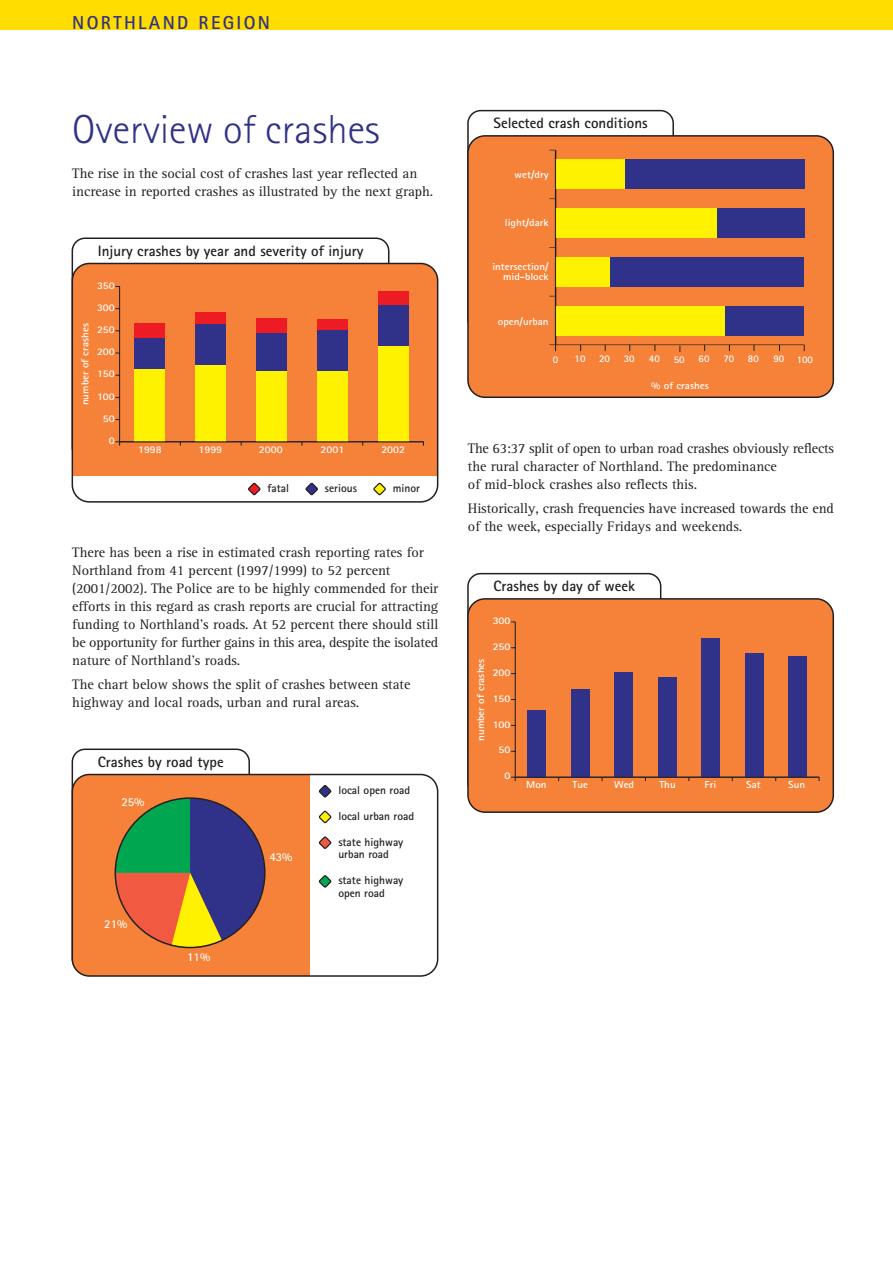
<style>
.page{position:relative;width:893px;height:1263px;background:#fff}
.page>*{position:absolute;margin:0;border:0;box-sizing:border-box;transform-origin:0 0}
.t1{font:40.5px "Rotis Sans Serif Light NZT";color:#303188}
.t2{font:18.75px "Rotis Sans Serif Bold NZT";letter-spacing:.125em;color:#303188}
.t3{font:15px "Rotis Sans Serif Bold NZT";color:#231f20}
.t4{font:14.25px/18px "Rotis Serif NZT";color:#231f20}
.t5{font:12px "Rotis Sans Serif Bold NZT";color:#fff}
.t6{font:11.55px/12.9px "Rotis Sans Serif Bold NZT";color:#231f20}
.t7{font:10.2px/10.2px "Rotis Sans Serif Bold NZT";color:#fff;text-align:right;scale:1.09 1}
.t8{font:10.2px "Rotis Sans Serif Bold NZT";color:#fff}
</style>
<div class="page">
<div style="left:0;top:0;width:892px;height:30px;background:#fd0"></div>
<div style="left:72px;top:263px;width:365px;height:239px;background:#f58238;border-radius:17px"></div>
<div style="left:72px;top:477px;width:365px;height:25px;background:#fff"></div>
<div style="left:72px;top:263px;width:366px;height:240px;border:2px solid #231f20;border-radius:17px"></div>
<svg style="left:248px;top:482px;width:13px;height:14px"></svg>
<svg style="left:305px;top:482px;width:13px;height:14px"></svg>
<svg style="left:373px;top:482px;width:13px;height:14px"></svg>
<svg style="left:115px;top:441px;width:5px;height:5px"></svg>
<hr style="left:119px;top:286px;width:1px;height:156px;background:#231f20">
<div style="left:135px;top:323px;width:30px;height:15px;background:#ed1c24"></div>
<div style="left:195px;top:312px;width:31px;height:12px;background:#ed1c24"></div>
<div style="left:256px;top:318px;width:31px;height:16px;background:#ed1c24"></div>
<div style="left:317px;top:320px;width:30px;height:10px;background:#ed1c24"></div>
<div style="left:378px;top:291px;width:30px;height:14px;background:#ed1c24"></div>
<div style="left:135px;top:338px;width:30px;height:31px;background:#303188"></div>
<div style="left:195px;top:324px;width:31px;height:41px;background:#303188"></div>
<div style="left:256px;top:334px;width:31px;height:37px;background:#303188"></div>
<div style="left:317px;top:330px;width:30px;height:41px;background:#303188"></div>
<div style="left:378px;top:305px;width:30px;height:41px;background:#303188"></div>
<div style="left:135px;top:369px;width:30px;height:73px;background:#fff200"></div>
<div style="left:195px;top:365px;width:31px;height:77px;background:#fff200"></div>
<div style="left:256px;top:371px;width:31px;height:71px;background:#fff200"></div>
<div style="left:317px;top:371px;width:30px;height:71px;background:#fff200"></div>
<div style="left:378px;top:346px;width:30px;height:96px;background:#fff200"></div>
<div style="left:72px;top:775px;width:365px;height:201px;background:#f58238;border-radius:17px"></div>
<div style="left:310px;top:775px;width:127px;height:201px;background:#fff"></div>
<div style="left:72px;top:774px;width:366px;height:203px;border:2px solid #231f20;border-radius:17px"></div>
<svg style="left:117px;top:798px;width:147px;height:151px"></svg>
<svg style="left:318px;top:785px;width:14px;height:13px"></svg>
<svg style="left:318px;top:810px;width:14px;height:14px"></svg>
<svg style="left:318px;top:836px;width:14px;height:13px"></svg>
<svg style="left:318px;top:875px;width:14px;height:13px"></svg>
<div style="left:467px;top:135px;width:367px;height:263px;background:#f58238;border:2px solid #231f20;border-radius:17px"></div>
<hr style="left:555px;top:344px;width:249px;height:1px;background:#231f20">
<div style="left:625px;top:160px;width:179px;height:29px;background:#303188"></div>
<div style="left:717px;top:209px;width:87px;height:29px;background:#303188"></div>
<div style="left:610px;top:257px;width:194px;height:29px;background:#303188"></div>
<div style="left:724px;top:306px;width:80px;height:29px;background:#303188"></div>
<div style="left:555px;top:160px;width:70px;height:29px;background:#fff200"></div>
<div style="left:555px;top:209px;width:162px;height:29px;background:#fff200"></div>
<div style="left:555px;top:257px;width:55px;height:29px;background:#fff200"></div>
<div style="left:555px;top:306px;width:169px;height:29px;background:#fff200"></div>
<svg style="left:549px;top:344px;width:7px;height:7px"></svg>
<div style="left:467px;top:598px;width:367px;height:215px;background:#f58238;border:2px solid #231f20;border-radius:17px"></div>
<hr style="left:514px;top:622px;width:1px;height:155px;background:#231f20">
<div style="left:527px;top:710px;width:19px;height:67px;background:#303188"></div>
<div style="left:571px;top:689px;width:18px;height:88px;background:#303188"></div>
<div style="left:614px;top:673px;width:19px;height:104px;background:#303188"></div>
<div style="left:658px;top:677px;width:18px;height:100px;background:#303188"></div>
<div style="left:701px;top:638px;width:18px;height:139px;background:#303188"></div>
<div style="left:744px;top:653px;width:19px;height:124px;background:#303188"></div>
<div style="left:788px;top:657px;width:18px;height:120px;background:#303188"></div>
<hr style="left:515px;top:777px;width:304px;height:1px;background:#231f20">
<hr style="left:120px;top:441px;width:303px;height:1px;background:#231f20">
<hr style="left:555px;top:150px;width:1px;height:195px;background:#231f20">
<h2 class="t2" style="left:72px;top:16px;width:199px">NORTHLAND REGION</h2>
<h1 class="t1" style="left:72px;top:114px;width:309px">Overview of crashes</h1>
<p class="t4" style="left:72px;top:165px;width:362px">The rise in the social cost of crashes last year reflected an increase in reported crashes as illustrated by the next graph.</p>
<p class="t3" style="left:98px;top:245px;width:267px">Injury crashes by year and severity of injury</p>
<p class="t7" style="left:97px;top:281px;width:18px">350</p>
<p class="t7" style="left:81px;top:405px;width:77px;rotate:-90deg">number of crashes</p>
<p class="t7" style="left:97px;top:303px;width:18px">300</p>
<p class="t7" style="left:97px;top:325px;width:18px">250</p>
<p class="t7" style="left:97px;top:348px;width:18px">200</p>
<p class="t7" style="left:97px;top:370px;width:18px">150</p>
<p class="t7" style="left:97px;top:392px;width:18px">100</p>
<p class="t7" style="left:103px;top:414px;width:12px">50</p>
<p class="t7" style="left:109px;top:436px;width:7px">0</p>
<p class="t7" style="left:138px;top:446px;width:23px">1998</p>
<p class="t7" style="left:198px;top:446px;width:23px">1999</p>
<p class="t7" style="left:259px;top:446px;width:23px">2000</p>
<p class="t7" style="left:320px;top:446px;width:23px">2001</p>
<p class="t7" style="left:381px;top:446px;width:23px">2002</p>
<p class="t6" style="left:267px;top:483px;width:23px">fatal</p>
<p class="t6" style="left:325px;top:483px;width:34px">serious</p>
<p class="t6" style="left:393px;top:483px;width:29px">minor</p>
<p class="t4" style="left:72px;top:544px;width:367px">There has been a rise in estimated crash reporting rates for Northland from 41 percent (1997/1999) to 52 percent (2001/2002). The Police are to be highly commended for their efforts in this regard as crash reports are crucial for attracting funding to Northland's roads. At 52 percent there should still be opportunity for further gains in this area, despite the isolated nature of Northland's roads.</p>
<p class="t4" style="left:72px;top:677px;width:339px">The chart below shows the split of crashes between state highway and local roads, urban and rural areas.</p>
<p class="t3" style="left:98px;top:756px;width:127px">Crashes by road type</p>
<p class="t5" style="left:121px;top:798px;width:25px">25%</p>
<p class="t5" style="left:104px;top:920px;width:25px">21%</p>
<p class="t5" style="left:187px;top:953px;width:25px">11%</p>
<p class="t5" style="left:269px;top:852px;width:25px">43%</p>
<p class="t6" style="left:338px;top:785px;width:73px">local open road</p>
<p class="t6" style="left:338px;top:811px;width:77px">local urban road</p>
<p class="t6" style="left:338px;top:836px;width:67px">state highway urban road</p>
<p class="t6" style="left:338px;top:875px;width:67px">state highway open road</p>
<p class="t3" style="left:493px;top:117px;width:156px">Selected crash conditions</p>
<p class="t7" style="left:514px;top:170px;width:33px">wet/dry</p>
<p class="t7" style="left:505px;top:218px;width:42px">light/dark</p>
<p class="t7" style="left:492px;top:263px;width:53px">intersection/ mid-block</p>
<p class="t7" style="left:498px;top:317px;width:48px">open/urban</p>
<p class="t8" style="left:553px;top:355px;width:7px">0</p>
<p class="t8" style="left:574px;top:355px;width:12px">10</p>
<p class="t8" style="left:796px;top:355px;width:18px">100</p>
<p class="t8" style="left:599px;top:355px;width:12px">20</p>
<p class="t8" style="left:623px;top:355px;width:12px">30</p>
<p class="t8" style="left:649px;top:355px;width:12px">40</p>
<p class="t8" style="left:673px;top:356px;width:12px">50</p>
<p class="t8" style="left:698px;top:355px;width:12px">60</p>
<p class="t8" style="left:723px;top:355px;width:12px">70</p>
<p class="t8" style="left:748px;top:355px;width:12px">80</p>
<p class="t8" style="left:773px;top:355px;width:12px">90</p>
<p class="t7" style="left:651px;top:382px;width:54px">% of crashes</p>
<p class="t4" style="left:468px;top:440px;width:367px">The 63:37 split of open to urban road crashes obviously reflects the rural character of Northland. The predominance<br>of mid-block crashes also reflects this.</p>
<p class="t4" style="left:468px;top:501px;width:367px">Historically, crash frequencies have increased towards the end of the week, especially Fridays and weekends.</p>
<p class="t3" style="left:493px;top:580px;width:143px">Crashes by day of week</p>
<p class="t7" style="left:492px;top:616px;width:18px">300</p>
<p class="t7" style="left:476px;top:741px;width:77px;rotate:-90deg">number of crashes</p>
<p class="t7" style="left:492px;top:642px;width:18px">250</p>
<p class="t7" style="left:492px;top:668px;width:18px">200</p>
<p class="t7" style="left:492px;top:694px;width:18px">150</p>
<p class="t7" style="left:492px;top:720px;width:18px">100</p>
<p class="t7" style="left:498px;top:746px;width:12px">50</p>
<p class="t7" style="left:504px;top:772px;width:7px">0</p>
<p class="t7" style="left:526px;top:781px;width:20px">Mon</p>
<p class="t7" style="left:572px;top:781px;width:16px">Tue</p>
<p class="t7" style="left:614px;top:781px;width:20px">Wed</p>
<p class="t7" style="left:659px;top:781px;width:16px">Thu</p>
<p class="t7" style="left:704px;top:781px;width:12px">Fri</p>
<p class="t7" style="left:746px;top:781px;width:15px">Sat</p>
<p class="t7" style="left:788px;top:781px;width:17px">Sun</p>
</div>
